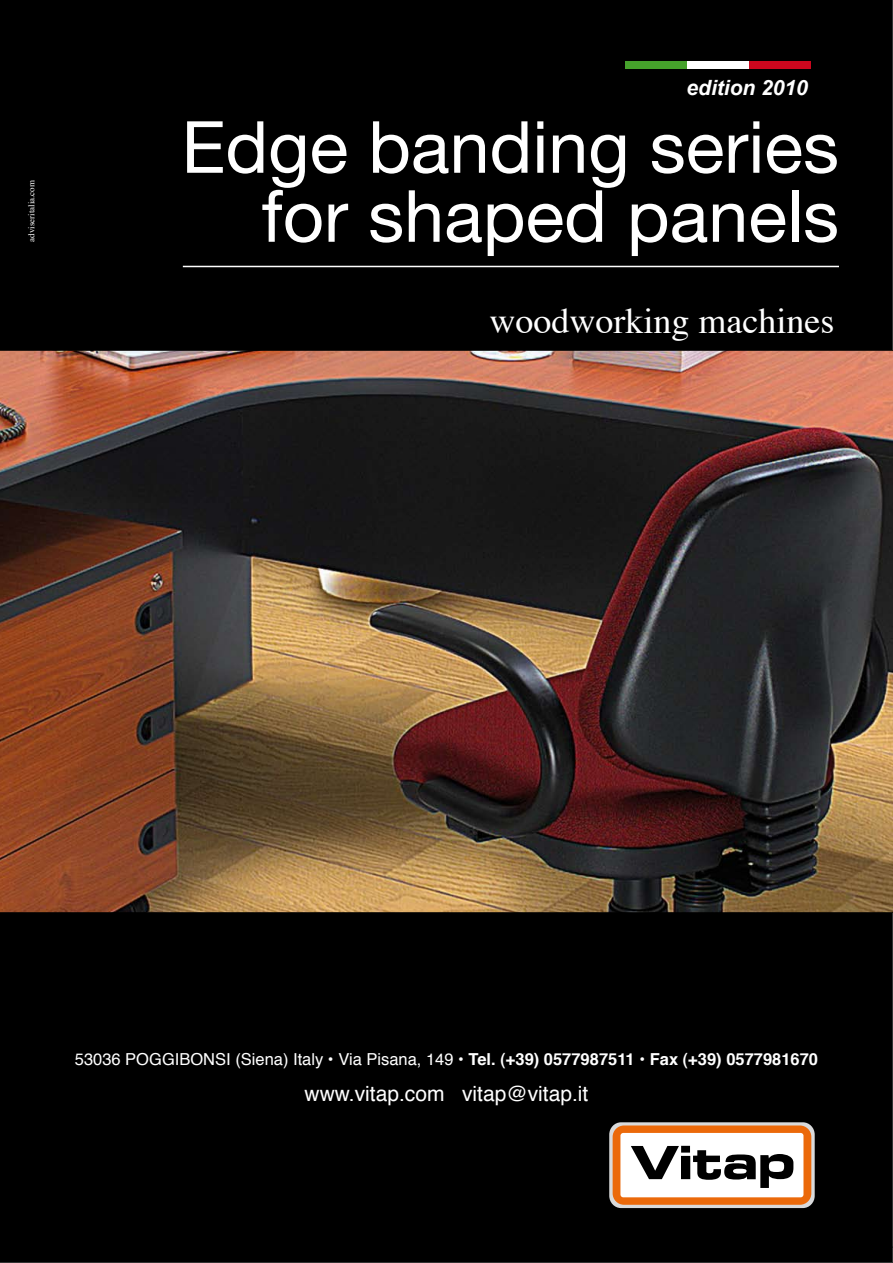
<style>
.page{position:relative;width:893px;height:1263px;background:#fff}
.page>*{position:absolute;margin:0;border:0;box-sizing:border-box;transform-origin:0 0}
.t1{font:72px/69px "Helvetica Neue";color:#fff;text-align:right}
.t2{font:36px "Times";color:#fff}
.t3{font:21px "Helvetica";color:#fff}
.t4{font:italic 700 21px "Arial";color:#fff}
.t5{font:16.5px "Helvetica";color:#fff}
.t6{font:9px "Times";color:#fff}
.s1{font-weight:700}
</style>
<div class="page">
<img style="left:0;top:351px;width:893px;height:562px">
<div style="left:0;top:0;width:893px;height:351px;background:#000"></div>
<div style="left:0;top:913px;width:893px;height:350px;background:#000"></div>
<div style="left:609px;top:1122px;width:206px;height:86px;background:#d9dadb;border-radius:12px"></div>
<div style="left:625px;top:62px;width:62px;height:7px;background:#45a12b"></div>
<div style="left:687px;top:62px;width:61px;height:7px;background:#fff"></div>
<div style="left:749px;top:62px;width:61px;height:7px;background:#cc071e"></div>
<svg style="left:613px;top:1125px;width:198px;height:80px;background:#cdae97"></svg>
<hr style="left:183px;top:266px;width:656px;height:1px;background:#fff">
<p class="t6" style="left:23px;top:242px;width:63px;rotate:-90deg">adviseritalia.com</p>
<p class="t4" style="left:686px;top:76px;width:123px">edition 2010</p>
<h1 class="t1" style="left:181px;top:112px;width:659px">Edge banding series for shaped panels</h1>
<h2 class="t2" style="left:489px;top:287px;width:346px">woodworking machines</h2>
<p class="t5" style="left:75px;top:1045px;width:745px">53036 POGGIBONSI (Siena) Italy • Via Pisana, 149 • <span class="s1">Tel. (+39) 0577987511 • Fax (+39) 0577981670</span></p>
<p class="t3" style="left:304px;top:1075px;width:285px">www.vitap.com vitap@vitap.it</p>
</div>
